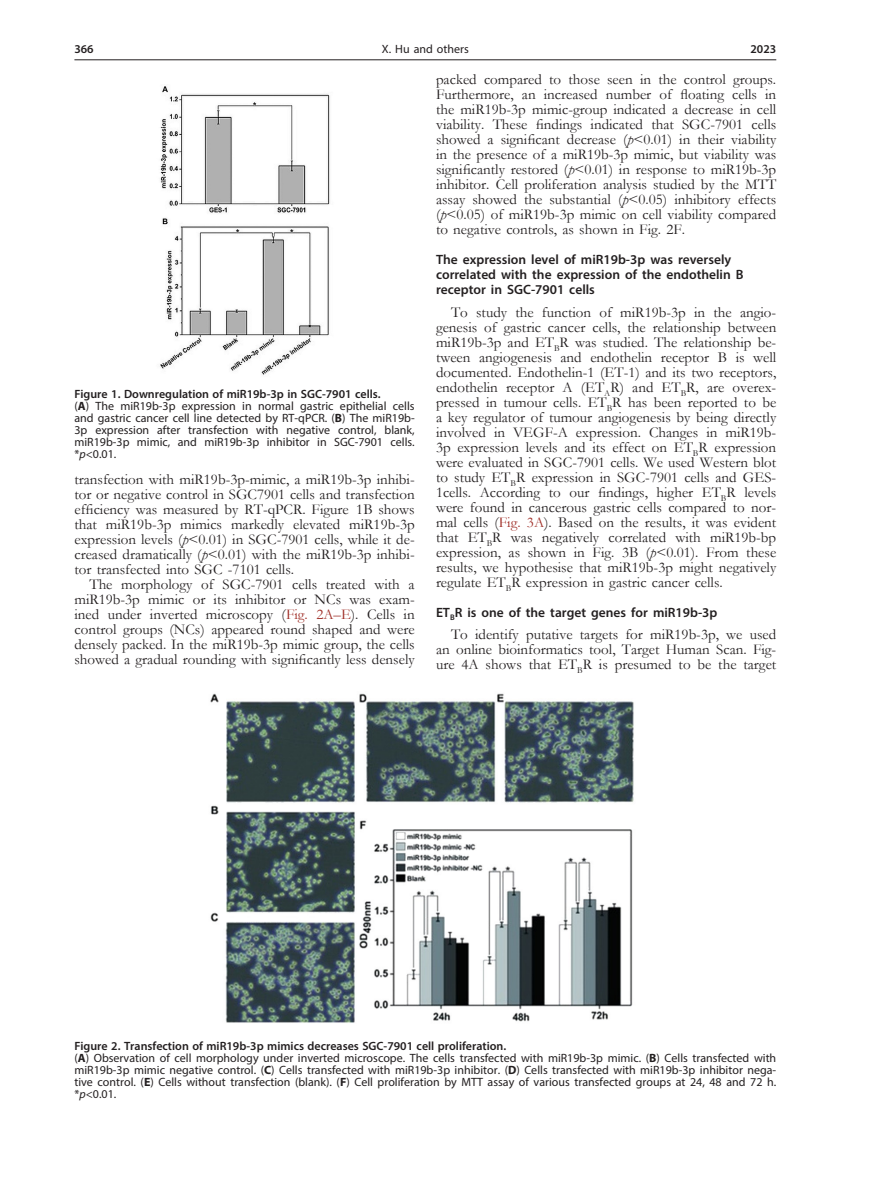
<style>
.page{position:relative;width:872px;height:1191px;background:#fff}
.page>*{position:absolute;margin:0;border:0;box-sizing:border-box;transform-origin:0 0}
.Body_tekst{font:15px/15px "Garamond";color:#231f20;text-align:justify}
.Tytul_2{font:600 13.5px/15px "Myriad Pro";color:#231f20}
.Figure_1{font:12px/12px "Myriad Pro";color:#231f20;text-align:justify}
.Figure{font:600 12px "Myriad Pro";color:#231f20}
.s1{font-weight:700}
.s2{font-style:italic}
.s3{color:#9f2d26}
</style>
<div class="page">
<hr style="left:74px;top:59px;width:702px;height:1px;background:#231f20">
<img style="left:160px;top:86px;width:170px;height:289px">
<img style="left:210px;top:693px;width:424px;height:330px">
<p class="Figure" style="left:74px;top:42px;width:21px">366</p>
<p class="Figure_1" style="left:382px;top:43px;width:88px">X. Hu and others</p>
<p class="Figure" style="left:750px;top:42px;width:27px">2023</p>
<p class="Figure" style="left:74px;top:386px;width:308px">Figure 1. Downregulation of miR19b-3p in SGC-7901 cells.</p>
<p class="Figure_1" style="left:74px;top:399px;width:342px">(<span class="s1">A</span>) The miR19b-3p expression in normal gastric epithelial cells and gastric cancer cell line detected by RT-qPCR. (<span class="s1">B</span>) The miR19b-3p expression after transfection with negative control, blank, miR19b-3p mimic, and miR19b-3p inhibitor in SGC-7901 cells. *<span class="s2">p</span>&lt;0.01.</p>
<p class="Body_tekst" style="left:74px;top:471px;width:342px">transfection with miR19b-3p-mimic, a miR19b-3p inhibi&shy;tor or negative control in SGC7901 cells and transfection efficiency was measured by RT-qPCR. Figure 1B shows that miR19b-3p mimics markedly elevated miR19b-3p expression levels (<span class="s2">p</span>&lt;0.01) in SGC-7901 cells, while it de&shy;creased dramatically (<span class="s2">p</span>&lt;0.01) with the miR19b-3p inhibi&shy;tor transfected into SGC -7101 cells.</p>
<p class="Body_tekst" style="left:74px;top:576px;width:342px;text-indent:15px">The morphology of SGC-7901 cells treated with a miR19b-3p mimic or its inhibitor or NCs was exam&shy;ined under inverted microscopy (<span class="s3">Fig. 2A–E</span>). Cells in control groups (NCs) appeared round shaped and were densely packed. In the miR19b-3p mimic group, the cells showed a gradual rounding with significantly less densely</p>
<p class="Body_tekst" style="left:436px;top:72px;width:342px">packed compared to those seen in the control groups.<br>Furthermore, an increased number of floating cells in the miR19b-3p mimic-group indicated a decrease in cell viability. These findings indicated that SGC-7901 cells showed a significant decrease (<span class="s2">p</span>&lt;0.01) in their viability in the presence of a miR19b-3p mimic, but viability was significantly restored (<span class="s2">p</span>&lt;0.01) in response to miR19b-3p inhibitor. Cell proliferation analysis studied by the MTT assay showed the substantial (<span class="s2">p</span>&lt;0.05) inhibitory effects (<span class="s2">p</span>&lt;0.05) of miR19b-3p mimic on cell viability compared to negative controls, as shown in Fig. 2F.</p>
<p class="Tytul_2" style="left:436px;top:252px;width:309px">The expression level of miR19b-3p was reversely correlated with the expression of the endothelin B receptor in SGC-7901 cells</p>
<p class="Body_tekst" style="left:436px;top:304px;width:342px;text-indent:15px">To study the function of miR19b-3p in the angio&shy;genesis of gastric cancer cells, the relationship between miR19b-3p and ET<sub>B</sub>R was studied. The relationship be&shy;tween angiogenesis and endothelin receptor B is well documented. Endothelin-1 (ET-1) and its two receptors, endothelin receptor A (ET<sub>A</sub>R) and ET<sub>B</sub>R, are overex&shy;pressed in tumour cells. ET<sub>B</sub>R has been reported to be a key regulator of tumour angiogenesis by being directly involved in VEGF-A expression. Changes in miR19b-3p expression levels and its effect on ET<sub>B</sub>R expression were evaluated in SGC-7901 cells. We used Western blot to study ET<sub>B</sub>R expression in SGC-7901 cells and GES-1cells. According to our findings, higher ET<sub>B</sub>R levels were found in cancerous gastric cells compared to nor&shy;mal cells (<span class="s3">Fig. 3A</span>). Based on the results, it was evident that ET<sub>B</sub>R was negatively correlated with miR19b-bp expression, as shown in Fig. 3B (<span class="s2">p</span>&lt;0.01). From these results, we hypothesise that miR19b-3p might negatively regulate ET<sub>B</sub>R expression in gastric cancer cells.</p>
<p class="Tytul_2" style="left:436px;top:604px;width:283px">ET<sub>B</sub>R is one of the target genes for miR19b-3p</p>
<p class="Body_tekst" style="left:436px;top:627px;width:342px;text-indent:15px">To identify putative targets for miR19b-3p, we used an online bioinformatics tool, Target Human Scan. Fig&shy;ure 4A shows that ET<sub>B</sub>R is presumed to be the target</p>
<p class="Figure" style="left:74px;top:1038px;width:433px">Figure 2. Transfection of miR19b-3p mimics decreases SGC-7901 cell proliferation.</p>
<p class="Figure_1" style="left:74px;top:1052px;width:703px">(<span class="s1">A</span>) Observation of cell morphology under inverted microscope. The cells transfected with miR19b-3p mimic. (<span class="s1">B</span>) Cells transfected with miR19b-3p mimic negative control. (<span class="s1">C</span>) Cells transfected with miR19b-3p inhibitor. (<span class="s1">D</span>) Cells transfected with miR19b-3p inhibitor nega&shy;tive control. (<span class="s1">E</span>) Cells without transfection (blank). (<span class="s1">F</span>) Cell proliferation by MTT assay of various transfected groups at 24, 48 and 72 h. *<span class="s2">p</span>&lt;0.01.</p>
</div>
